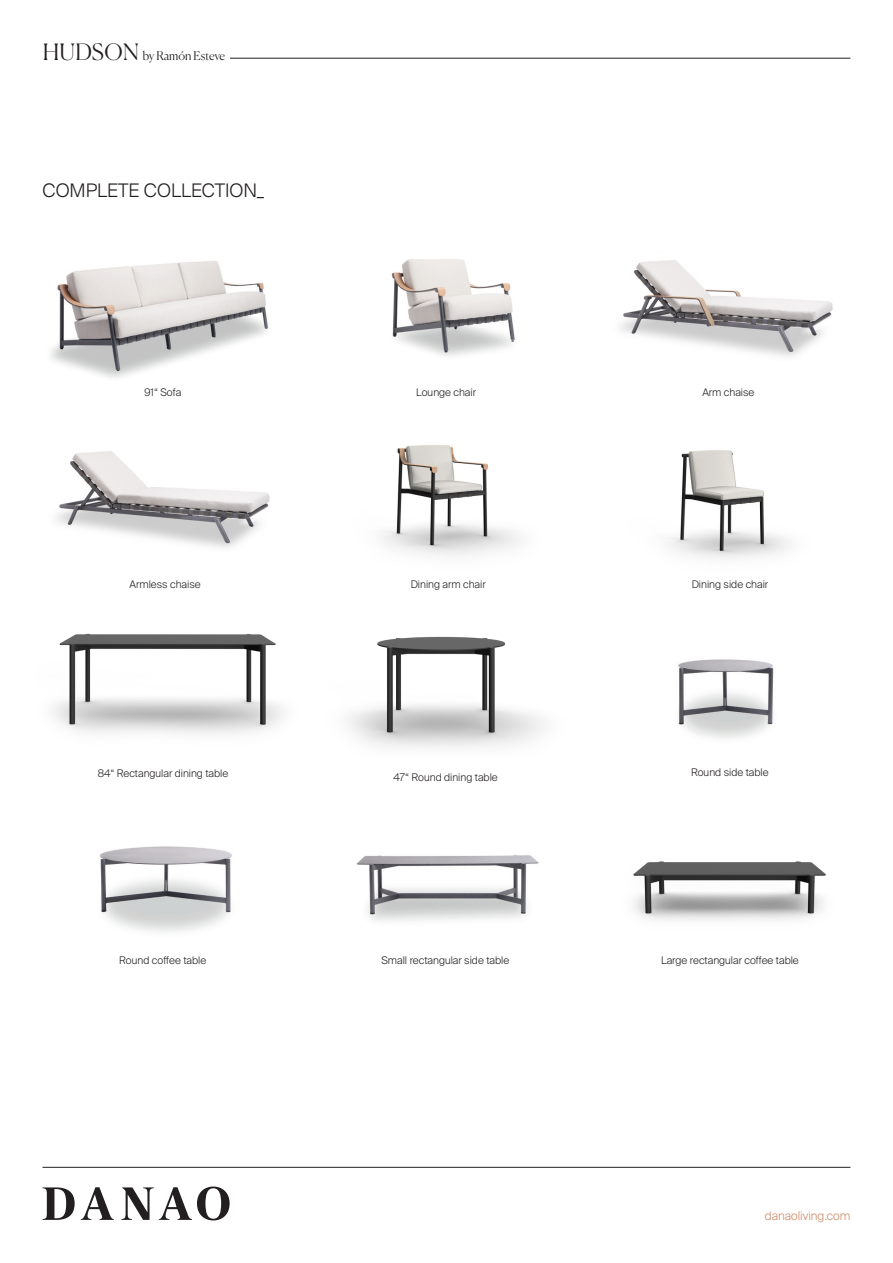
<style>
.page{position:relative;width:893px;height:1263px;background:#fff}
.page>*{position:absolute;margin:0;border:0;box-sizing:border-box;transform-origin:0 0}
.t1{font:300 18.6px "Suisse Intl";color:#231f20}
.t2{font:300 12px "Canela";letter-spacing:-.005em;color:#231f20}
.t3{font:300 12px "Suisse Intl";color:#cc8a67}
.t4{font:300 10.5px "Suisse Intl";color:#231f20}
.s1{font-size:22.5px}
</style>
<div class="page">
<svg style="left:43px;top:1187px;width:32px;height:33px"></svg>
<svg style="left:81px;top:1187px;width:33px;height:33px"></svg>
<svg style="left:121px;top:1186px;width:109px;height:34px"></svg>
<hr style="left:43px;top:1167px;width:807px;height:1px;background:#231f20">
<hr style="left:230px;top:58px;width:620px;height:1px;background:#231f20">
<img style="left:54px;top:633px;width:229px;height:101px">
<img style="left:348px;top:636px;width:196px;height:112px">
<img style="left:669px;top:450px;width:120px;height:109px">
<img style="left:383px;top:445px;width:137px;height:111px">
<img style="left:100px;top:846px;width:132px;height:86px">
<img style="left:356px;top:855px;width:183px;height:66px">
<img style="left:678px;top:659px;width:96px;height:80px">
<img style="left:50px;top:261px;width:218px;height:117px">
<img style="left:620px;top:260px;width:213px;height:97px">
<img style="left:391px;top:259px;width:124px;height:97px">
<img style="left:633px;top:861px;width:193px;height:60px">
<img style="left:56px;top:451px;width:214px;height:97px">
<p class="t2" style="left:43px;top:46px;width:184px"><span class="s1">HUDSON</span> by Ramón Esteve</p>
<h1 class="t1" style="left:43px;top:180px;width:223px">COMPLETE COLLECTION_</h1>
<p class="t4" style="left:145px;top:386px;width:38px">91“ Sofa</p>
<p class="t4" style="left:416px;top:386px;width:61px">Lounge chair</p>
<p class="t4" style="left:702px;top:386px;width:54px">Arm chaise</p>
<p class="t4" style="left:130px;top:578px;width:73px">Armless chaise</p>
<p class="t4" style="left:411px;top:578px;width:76px">Dining arm chair</p>
<p class="t4" style="left:692px;top:578px;width:78px">Dining side chair</p>
<p class="t4" style="left:98px;top:767px;width:132px">84“ Rectangular dining table</p>
<p class="t4" style="left:394px;top:771px;width:106px">47“ Round dining table</p>
<p class="t4" style="left:119px;top:955px;width:88px">Round coffee table</p>
<p class="t4" style="left:382px;top:955px;width:129px">Small rectangular side table</p>
<p class="t4" style="left:691px;top:766px;width:79px">Round side table</p>
<p class="t4" style="left:661px;top:955px;width:139px">Large rectangular coffee table</p>
<p class="t3" style="left:765px;top:1209px;width:87px">danaoliving.com</p>
</div>
